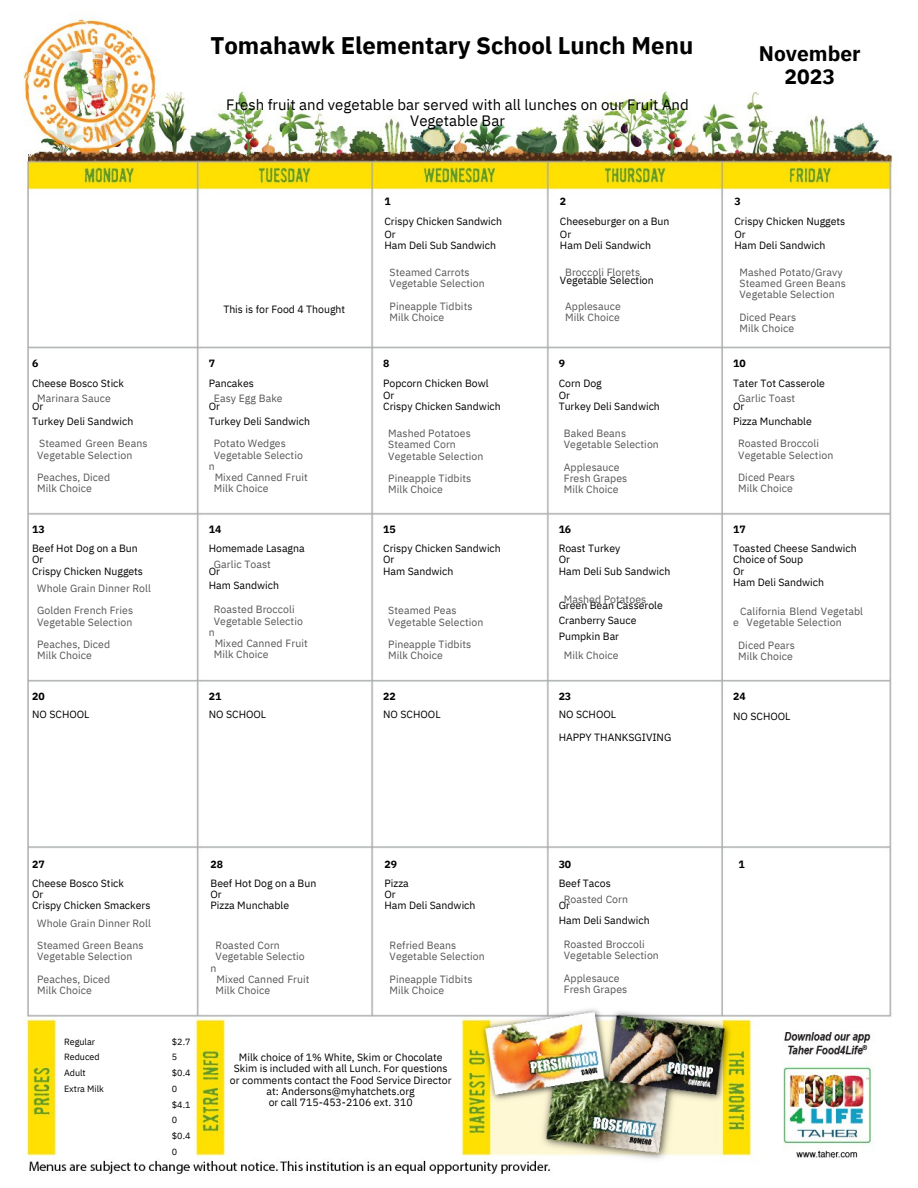
<style>
.page{position:relative;width:918px;height:1188px;background:#fff}
.page>*{position:absolute;margin:0;border:0;box-sizing:border-box;transform-origin:0 0}
.t1{font:700 24px "IBM Plex Sans";color:#000}
.t2{font:700 21px/22.5px "IBM Plex Sans";color:#000;text-align:center}
.t3{font:15px/15.8px "IBM Plex Sans";color:#000;text-align:center}
.t4{font:10.5px/11.2px "IBM Plex Sans";letter-spacing:.005em;color:#555}
.t5{font:10.5px/11.2px "IBM Plex Sans";color:#000;text-align:center}
.t6{font:700 10.5px "IBM Plex Sans";color:#000}
.t7{font:9px/15.8px "IBM Plex Sans";color:#000}
</style>
<div class="page">
<img style="left:23px;top:16px;width:870px;height:1159px">
<p class="t6" style="left:32px;top:356px;width:8px">6</p>
<p class="t5" style="left:32px;top:377px;width:94px">Cheese Bosco Stick</p>
<p class="t5" style="left:32px;top:401px;width:13px">Or</p>
<p class="t5" style="left:32px;top:415px;width:103px">Turkey Deli Sandwich</p>
<p class="t4" style="left:37px;top:393px;width:75px">Marinara Sauce</p>
<p class="t4" style="left:37px;top:438px;width:112px">Steamed Green Beans<br>Vegetable Selection</p>
<p class="t4" style="left:37px;top:472px;width:74px">Peaches, Diced<br>Milk Choice</p>
<p class="t6" style="left:32px;top:522px;width:14px">13</p>
<p class="t5" style="left:32px;top:542px;width:107px">Beef Hot Dog on a Bun</p>
<p class="t5" style="left:32px;top:554px;width:13px">Or</p>
<p class="t5" style="left:32px;top:565px;width:113px">Crispy Chicken Nuggets</p>
<p class="t4" style="left:37px;top:582px;width:115px">Whole Grain Dinner Roll</p>
<p class="t4" style="left:37px;top:605px;width:98px">Golden French Fries<br>Vegetable Selection</p>
<p class="t4" style="left:37px;top:639px;width:74px">Peaches, Diced<br>Milk Choice</p>
<p class="t6" style="left:32px;top:689px;width:14px">20</p>
<p class="t5" style="left:32px;top:708px;width:59px">NO SCHOOL</p>
<p class="t1" style="left:210px;top:29px;width:484px">Tomahawk Elementary School Lunch Menu</p>
<p class="t3" style="left:226px;top:96px;width:464px">Fresh fruit and vegetable bar served with all lunches on our Fruit And<br>Vegetable Bar</p>
<p class="t5" style="left:223px;top:304px;width:123px">This is for Food 4 Thought</p>
<p class="t6" style="left:209px;top:356px;width:8px">7</p>
<p class="t5" style="left:209px;top:377px;width:47px">Pancakes</p>
<p class="t5" style="left:209px;top:401px;width:13px">Or</p>
<p class="t5" style="left:209px;top:415px;width:103px">Turkey Deli Sandwich</p>
<p class="t4" style="left:214px;top:393px;width:70px">Easy Egg Bake</p>
<p class="t4" style="left:214px;top:438px;width:74px">Potato Wedges</p>
<p class="t4" style="left:214px;top:449px;width:91px">Vegetable Selectio</p>
<p class="t4" style="left:209px;top:460px;width:7px">n</p>
<p class="t4" style="left:214px;top:472px;width:96px">Mixed Canned Fruit<br>Milk Choice</p>
<p class="t6" style="left:209px;top:522px;width:14px">14</p>
<p class="t5" style="left:209px;top:542px;width:97px">Homemade Lasagna</p>
<p class="t5" style="left:209px;top:565px;width:13px">Or</p>
<p class="t5" style="left:209px;top:580px;width:72px">Ham Sandwich</p>
<p class="t4" style="left:214px;top:559px;width:59px">Garlic Toast</p>
<p class="t4" style="left:214px;top:604px;width:82px">Roasted Broccoli</p>
<p class="t4" style="left:214px;top:615px;width:91px">Vegetable Selectio</p>
<p class="t4" style="left:209px;top:626px;width:7px">n</p>
<p class="t4" style="left:214px;top:637px;width:96px">Mixed Canned Fruit<br>Milk Choice</p>
<p class="t6" style="left:209px;top:689px;width:14px">21</p>
<p class="t5" style="left:209px;top:708px;width:59px">NO SCHOOL</p>
<p class="t6" style="left:384px;top:194px;width:8px">1</p>
<p class="t5" style="left:384px;top:216px;width:119px">Crispy Chicken Sandwich</p>
<p class="t5" style="left:384px;top:228px;width:13px">Or</p>
<p class="t5" style="left:384px;top:239px;width:113px">Ham Deli Sub Sandwich</p>
<p class="t4" style="left:390px;top:266px;width:97px">Steamed Carrots<br>Vegetable Selection</p>
<p class="t4" style="left:390px;top:300px;width:84px">Pineapple Tidbits<br>Milk Choice</p>
<p class="t6" style="left:383px;top:356px;width:8px">8</p>
<p class="t5" style="left:383px;top:377px;width:107px">Popcorn Chicken Bowl</p>
<p class="t5" style="left:383px;top:390px;width:13px">Or</p>
<p class="t5" style="left:383px;top:401px;width:119px">Crispy Chicken Sandwich</p>
<p class="t4" style="left:388px;top:428px;width:97px">Mashed Potatoes<br>Steamed Corn<br>Vegetable Selection</p>
<p class="t4" style="left:388px;top:473px;width:84px">Pineapple Tidbits<br>Milk Choice</p>
<p class="t6" style="left:383px;top:522px;width:14px">15</p>
<p class="t5" style="left:383px;top:542px;width:119px">Crispy Chicken Sandwich</p>
<p class="t5" style="left:383px;top:554px;width:13px">Or</p>
<p class="t5" style="left:383px;top:565px;width:72px">Ham Sandwich</p>
<p class="t4" style="left:388px;top:605px;width:97px">Steamed Peas<br>Vegetable Selection</p>
<p class="t4" style="left:388px;top:639px;width:84px">Pineapple Tidbits<br>Milk Choice</p>
<p class="t6" style="left:383px;top:689px;width:14px">22</p>
<p class="t5" style="left:383px;top:708px;width:59px">NO SCHOOL</p>
<p class="t6" style="left:560px;top:194px;width:8px">2</p>
<p class="t5" style="left:560px;top:216px;width:111px">Cheeseburger on a Bun</p>
<p class="t5" style="left:560px;top:228px;width:13px">Or</p>
<p class="t5" style="left:560px;top:239px;width:93px">Ham Deli Sandwich</p>
<p class="t5" style="left:560px;top:274px;width:95px">Vegetable Selection</p>
<p class="t4" style="left:565px;top:266px;width:77px">Broccoli Florets</p>
<p class="t4" style="left:565px;top:300px;width:57px">Applesauce<br>Milk Choice</p>
<p class="t6" style="left:559px;top:356px;width:8px">9</p>
<p class="t5" style="left:559px;top:377px;width:45px">Corn Dog</p>
<p class="t5" style="left:559px;top:390px;width:13px">Or</p>
<p class="t5" style="left:559px;top:401px;width:103px">Turkey Deli Sandwich</p>
<p class="t4" style="left:564px;top:428px;width:97px">Baked Beans<br>Vegetable Selection</p>
<p class="t4" style="left:564px;top:461px;width:65px">Applesauce<br>Fresh Grapes<br>Milk Choice</p>
<p class="t6" style="left:559px;top:522px;width:14px">16</p>
<p class="t5" style="left:559px;top:542px;width:63px">Roast Turkey</p>
<p class="t5" style="left:559px;top:554px;width:13px">Or</p>
<p class="t5" style="left:559px;top:565px;width:113px">Ham Deli Sub Sandwich</p>
<p class="t5" style="left:559px;top:600px;width:106px">Green Bean Casserole</p>
<p class="t5" style="left:559px;top:614px;width:79px">Cranberry Sauce</p>
<p class="t5" style="left:559px;top:630px;width:62px">Pumpkin Bar</p>
<p class="t4" style="left:564px;top:594px;width:84px">Mashed Potatoes</p>
<p class="t4" style="left:564px;top:650px;width:56px">Milk Choice</p>
<p class="t6" style="left:559px;top:689px;width:14px">23</p>
<p class="t5" style="left:559px;top:708px;width:59px">NO SCHOOL</p>
<p class="t5" style="left:559px;top:731px;width:114px">HAPPY THANKSGIVING</p>
<p class="t2" style="left:759px;top:42px;width:103px">November<br>2023</p>
<p class="t6" style="left:734px;top:194px;width:8px">3</p>
<p class="t5" style="left:734px;top:216px;width:113px">Crispy Chicken Nuggets</p>
<p class="t5" style="left:734px;top:228px;width:13px">Or</p>
<p class="t5" style="left:734px;top:239px;width:93px">Ham Deli Sandwich</p>
<p class="t4" style="left:740px;top:266px;width:108px">Mashed Potato/Gravy<br>Steamed Green Beans<br>Vegetable Selection</p>
<p class="t4" style="left:740px;top:311px;width:58px">Diced Pears</p>
<p class="t4" style="left:740px;top:322px;width:56px">Milk Choice</p>
<p class="t6" style="left:733px;top:356px;width:14px">10</p>
<p class="t5" style="left:733px;top:377px;width:93px">Tater Tot Casserole</p>
<p class="t5" style="left:733px;top:401px;width:13px">Or</p>
<p class="t5" style="left:733px;top:415px;width:80px">Pizza Munchable</p>
<p class="t4" style="left:738px;top:393px;width:59px">Garlic Toast</p>
<p class="t4" style="left:738px;top:438px;width:97px">Roasted Broccoli<br>Vegetable Selection</p>
<p class="t4" style="left:738px;top:472px;width:58px">Diced Pears<br>Milk Choice</p>
<p class="t6" style="left:733px;top:522px;width:14px">17</p>
<p class="t5" style="left:733px;top:542px;width:125px">Toasted Cheese Sandwich</p>
<p class="t5" style="left:733px;top:554px;width:72px">Choice of Soup</p>
<p class="t5" style="left:733px;top:565px;width:13px">Or</p>
<p class="t5" style="left:733px;top:576px;width:93px">Ham Deli Sandwich</p>
<p class="t4" style="left:733px;top:605px;width:132px;text-indent:7px">California Blend Vegetabl e Vegetable Selection</p>
<p class="t4" style="left:738px;top:639px;width:58px">Diced Pears</p>
<p class="t4" style="left:738px;top:650px;width:56px">Milk Choice</p>
<p class="t6" style="left:733px;top:690px;width:14px">24</p>
<p class="t5" style="left:733px;top:710px;width:59px">NO SCHOOL</p>
<p class="t6" style="left:32px;top:857px;width:14px">27</p>
<p class="t5" style="left:32px;top:877px;width:94px">Cheese Bosco Stick</p>
<p class="t5" style="left:32px;top:889px;width:13px">Or</p>
<p class="t5" style="left:32px;top:900px;width:120px">Crispy Chicken Smackers</p>
<p class="t4" style="left:37px;top:917px;width:115px">Whole Grain Dinner Roll</p>
<p class="t4" style="left:37px;top:939px;width:108px">Steamed Green Beans<br>Vegetable Selection</p>
<p class="t4" style="left:37px;top:973px;width:74px">Peaches, Diced<br>Milk Choice</p>
<p class="t7" style="left:64px;top:1033px;width:37px">Regular<br>Reduced<br>Adult</p>
<p class="t7" style="left:64px;top:1081px;width:41px">Extra Milk</p>
<p class="t7" style="left:172px;top:1033px;width:20px">$2.7<br>5 $0.4<br>0 $4.1<br>0 $0.4<br>0</p>
<p class="t6" style="left:210px;top:857px;width:14px">28</p>
<p class="t5" style="left:210px;top:877px;width:107px">Beef Hot Dog on a Bun</p>
<p class="t5" style="left:210px;top:889px;width:13px">Or</p>
<p class="t5" style="left:210px;top:900px;width:80px">Pizza Munchable</p>
<p class="t4" style="left:216px;top:939px;width:66px">Roasted Corn</p>
<p class="t4" style="left:216px;top:951px;width:91px">Vegetable Selectio</p>
<p class="t4" style="left:210px;top:962px;width:7px">n</p>
<p class="t4" style="left:216px;top:973px;width:96px">Mixed Canned Fruit<br>Milk Choice</p>
<p class="t6" style="left:384px;top:857px;width:14px">29</p>
<p class="t5" style="left:384px;top:877px;width:26px">Pizza</p>
<p class="t5" style="left:384px;top:889px;width:13px">Or</p>
<p class="t5" style="left:384px;top:900px;width:93px">Ham Deli Sandwich</p>
<p class="t4" style="left:390px;top:939px;width:97px">Refried Beans<br>Vegetable Selection</p>
<p class="t4" style="left:390px;top:973px;width:84px">Pineapple Tidbits<br>Milk Choice</p>
<p class="t5" style="left:230px;top:1052px;width:223px">Milk choice of 1% White, Skim or Chocolate Skim is included with all Lunch. For questions or comments contact the Food Service Director at: Andersons@myhatchets.org</p>
<p class="t5" style="left:269px;top:1097px;width:146px">or call 715-453-2106 ext. 310</p>
<p class="t6" style="left:559px;top:857px;width:14px">30</p>
<p class="t5" style="left:559px;top:877px;width:54px">Beef Tacos</p>
<p class="t5" style="left:559px;top:900px;width:13px">Or</p>
<p class="t5" style="left:559px;top:914px;width:93px">Ham Deli Sandwich</p>
<p class="t4" style="left:564px;top:893px;width:66px">Roasted Corn</p>
<p class="t4" style="left:564px;top:938px;width:97px">Roasted Broccoli<br>Vegetable Selection</p>
<p class="t4" style="left:564px;top:972px;width:65px">Applesauce<br>Fresh Grapes</p>
<p class="t6" style="left:739px;top:857px;width:8px">1</p>
</div>
